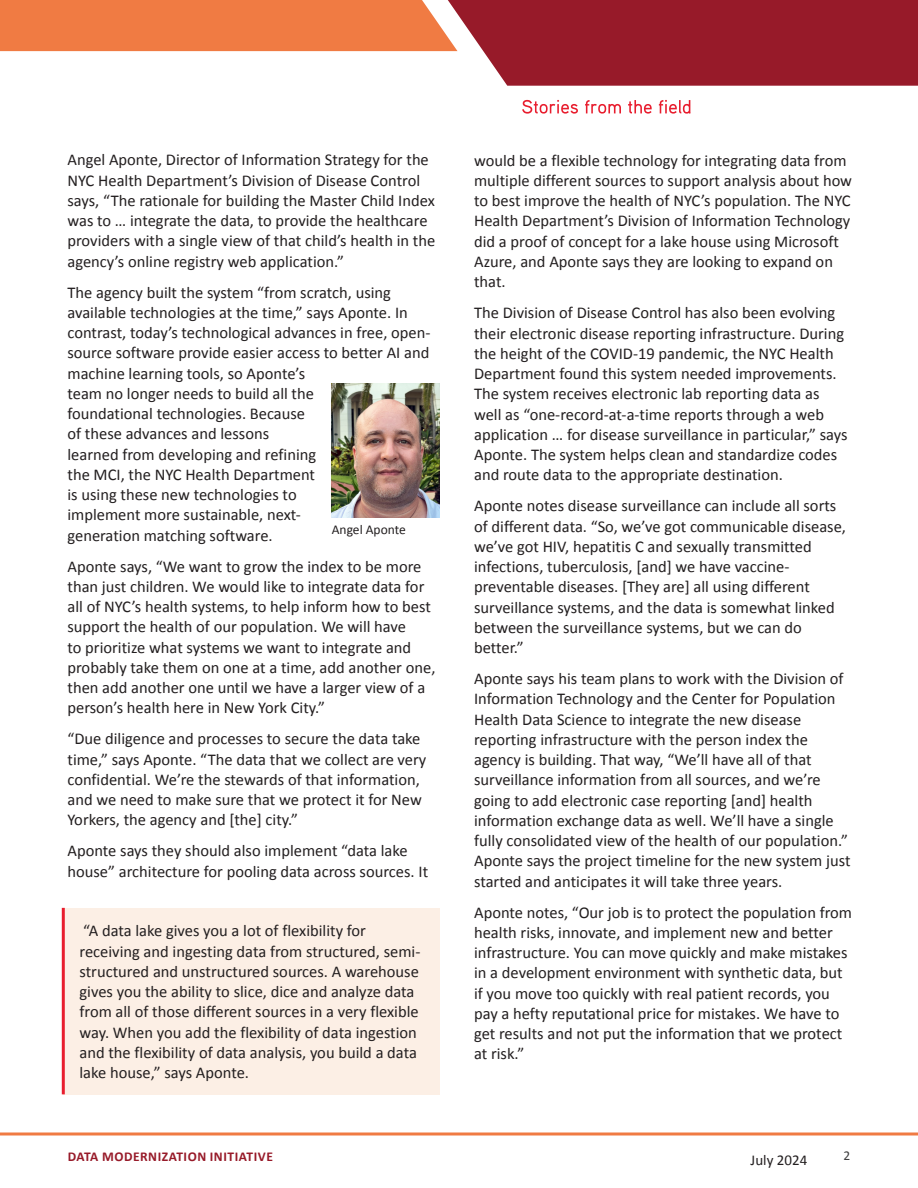
<style>
.page{position:relative;width:918px;height:1188px;background:#fff}
.page>*{position:absolute;margin:0;border:0;box-sizing:border-box;transform-origin:0 0}
.Body_Copy{font:16.5px/20.2px "Calibri";color:#231f20}
.t1{font:15px "Calibri";color:#231f20}
.t2{font:700 13.5px "Calibri";letter-spacing:.04em;color:#971a29}
.t3{font:13.5px "Calibri";color:#231f20}
.t4{font:13.5px "Calibri";color:#3e3e3f}
</style>
<div class="page">
<svg style="left:0;top:0;width:918px;height:86px"></svg>
<svg style="left:0;top:1132px;width:918px;height:4px;background:#f39b71"></svg>
<svg style="left:522px;top:100px;width:56px;height:14px"></svg>
<svg style="left:585px;top:100px;width:36px;height:14px"></svg>
<svg style="left:628px;top:100px;width:24px;height:14px"></svg>
<svg style="left:659px;top:100px;width:32px;height:14px"></svg>
<img style="left:332px;top:384px;width:108px;height:133px">
<div style="left:63px;top:908px;width:377px;height:186px;background:#fcefe5"></div>
<hr style="left:62px;top:908px;width:3px;height:186px;background:#e81d2e">
<p class="Body_Copy" style="left:68px;top:150px;width:369px">Angel Aponte, Director of Information Strategy for the NYC Health Department’s Division of Disease Control says, “The rationale for building the Master Child Index was to … integrate the data, to provide the healthcare providers with a single view of that child’s health in the agency’s online registry web application.”</p>
<p class="Body_Copy" style="left:68px;top:282px;width:365px">The agency built the system “from scratch, using available technologies at the time,” says Aponte. In contrast, today’s technological advances in free, open&shy;source software provide easier access to better AI and machine learning tools, so Aponte’s<br>team no longer needs to build all the<br>foundational technologies. Because<br>of these advances and lessons<br>learned from developing and refining<br>the MCI, the NYC Health Department<br>is using these new technologies to<br>implement more sustainable, next-<br>generation matching software.</p>
<p class="Body_Copy" style="left:68px;top:556px;width:369px">Aponte says, “We want to grow the index to be more than just children. We would like to integrate data for all of NYC’s health systems, to help inform how to best support the health of our population. We will have<br>to prioritize what systems we want to integrate and probably take them on one at a time, add another one, then add another one until we have a larger view of a person’s health here in New York City.”</p>
<p class="Body_Copy" style="left:68px;top:729px;width:360px">“Due diligence and processes to secure the data take time,” says Aponte. “The data that we collect are very confidential. We’re the stewards of that information, and we need to make sure that we protect it for New Yorkers, the agency and [the] city.”</p>
<p class="Body_Copy" style="left:68px;top:841px;width:362px">Aponte says they should also implement “data lake house” architecture for pooling data across sources. It</p>
<p class="t3" style="left:332px;top:521px;width:76px">Angel Aponte</p>
<p class="Body_Copy" style="left:80px;top:921px;width:342px">“A data lake gives you a lot of flexibility for receiving and ingesting data from structured, semi&shy;structured and unstructured sources. A warehouse gives you the ability to slice, dice and analyze data from all of those different sources in a very flexible way. When you add the flexibility of data ingestion and the flexibility of data analysis, you build a data lake house,” says Aponte.</p>
<p class="Body_Copy" style="left:474px;top:150px;width:380px">would be a flexible technology for integrating data from multiple different sources to support analysis about how to best improve the health of NYC’s population. The NYC Health Department’s Division of Information Technology did a proof of concept for a lake house using Microsoft Azure, and Aponte says they are looking to expand on that.</p>
<p class="Body_Copy" style="left:474px;top:303px;width:375px">The Division of Disease Control has also been evolving their electronic disease reporting infrastructure. During the height of the COVID-19 pandemic, the NYC Health Department found this system needed improvements.<br>The system receives electronic lab reporting data as well as “one-record-at-a-time reports through a web application … for disease surveillance in particular,” says Aponte. The system helps clean and standardize codes and route data to the appropriate destination.</p>
<p class="Body_Copy" style="left:474px;top:496px;width:373px">Aponte notes disease surveillance can include all sorts of different data. “So, we’ve got communicable disease, we’ve got HIV, hepatitis C and sexually transmitted infections, tuberculosis, [and] we have vaccine&shy;preventable diseases. [They are] all using different surveillance systems, and the data is somewhat linked between the surveillance systems, but we can do better.”</p>
<p class="Body_Copy" style="left:474px;top:669px;width:378px">Aponte says his team plans to work with the Division of Information Technology and the Center for Population Health Data Science to integrate the new disease reporting infrastructure with the person index the agency is building. That way, “We’ll have all of that surveillance information from all sources, and we’re going to add electronic case reporting [and] health information exchange data as well. We’ll have a single fully consolidated view of the health of our population.” Aponte says the project timeline for the new system just started and anticipates it will take three years.</p>
<p class="Body_Copy" style="left:474px;top:902px;width:379px">Aponte notes, “Our job is to protect the population from health risks, innovate, and implement new and better infrastructure. You can move quickly and make mistakes in a development environment with synthetic data, but if you move too quickly with real patient records, you pay a hefty reputational price for mistakes. We have to get results and not put the information that we protect at risk.”</p>
<p class="t2" style="left:68px;top:1148px;width:207px">DATA MODERNIZATION INITIATIVE</p>
<p class="t4" style="left:844px;top:1147px;width:8px">2</p>
<p class="t1" style="left:751px;top:1151px;width:58px">July 2024</p>
</div>
